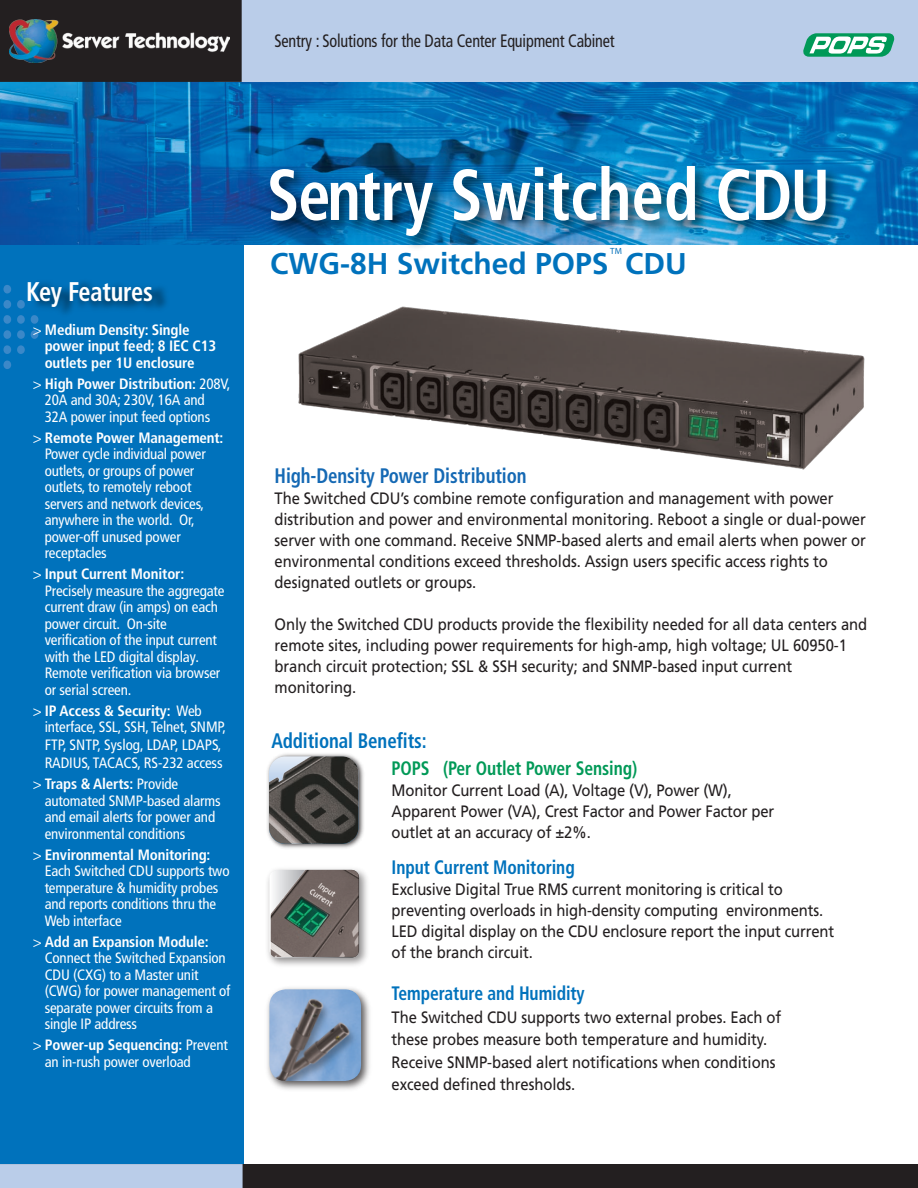
<style>
.page{position:relative;width:918px;height:1188px;background:#fff}
.page>*{position:absolute;margin:0;border:0;box-sizing:border-box;transform-origin:0 0}
.t1{font:700 condensed 72px "Frutiger LT";color:#fff;scale:.9 1}
.t2{font:700 30px "Frutiger LT";color:#0072bc}
.t3{font:700 condensed 27px "Frutiger LT";letter-spacing:-.01em;color:#fff;scale:.9 1}
.t4{font:700 condensed 21px "Frutiger LT";letter-spacing:-.005em;color:#1569b4;scale:.9 1}
.t5{font:700 condensed 21px "Frutiger LT";letter-spacing:-.005em;color:#0072bc;scale:.9 1}
.t6{font:700 condensed 19.5px "Frutiger LT";letter-spacing:-.005em;color:#0072bc;scale:.9 1}
.t7{font:700 condensed 19.5px "Frutiger LT";letter-spacing:-.005em;color:#009957;scale:.9 1}
.t8{font:condensed 18px "Frutiger LT";letter-spacing:-.01em;color:#231f20;scale:.9 1}
.t9{font:16.5px/21px "Frutiger LT";letter-spacing:-.005em;color:#231f20;scale:.9 1}
.t10{font:condensed 15px/16.5px "Frutiger LT";letter-spacing:-.01em;color:#fff}
.t11{font:700 condensed 15px/16.5px "Frutiger LT";letter-spacing:-.01em;color:#fff}
.t12{font:9px "Myriad";color:#0872ba}
.s1{font-weight:400}
.s2{font-weight:700}
</style>
<div class="page">
<div style="left:0;top:199px;width:243px;height:967px;background:#0072bc"></div>
<img style="left:0;top:82px;width:918px;height:163px">
<div style="left:0;top:1164px;width:918px;height:24px;background:#231f20"></div>
<div style="left:0;top:1164px;width:243px;height:24px;background:#bacde9"></div>
<div style="left:215px;top:0;width:703px;height:82px;background:#bacde9"></div>
<div style="left:0;top:0;width:242px;height:82px;background:#231f20"></div>
<svg style="left:3px;top:285px;width:36px;height:84px"></svg>
<img style="left:27px;top:282px;width:140px;height:39px">
<img style="left:9px;top:19px;width:220px;height:43px">
<img style="left:259px;top:151px;width:589px;height:97px">
<svg style="left:803px;top:33px;width:92px;height:24px;background:#6bc1a0"></svg>
<img style="left:243px;top:661px;width:127px;height:474px">
<img style="left:269px;top:756px;width:89px;height:88px">
<img style="left:243px;top:273px;width:622px;height:225px">
<p class="t8" style="left:275px;top:31px;width:379px">Sentry : Solutions for the Data Center Equipment Cabinet</p>
<p class="t3" style="left:26px;top:276px;width:142px">Key Features</p>
<p class="t11" style="left:45px;top:322px;width:173px;text-indent:-12px"><span class="s1">&gt;</span> Medium Density: Single power input feed; 8 IEC C13 outlets per 1U enclosure</p>
<p class="t10" style="left:45px;top:376px;width:187px;text-indent:-12px">&gt; <span class="s2">High Power Distribution:</span> 208V,<br>20A and 30A; 230V, 16A and<br>32A power input feed options</p>
<p class="t10" style="left:45px;top:430px;width:180px;text-indent:-12px">&gt; <span class="s2">Remote Power Management:<br></span>Power cycle individual power outlets, or groups of power outlets, to remotely reboot servers and network devices, anywhere in the world. Or, power-off unused power receptacles</p>
<p class="t10" style="left:45px;top:566px;width:181px;text-indent:-12px">&gt; <span class="s2">Input Current Monitor:<br></span>Precisely measure the aggregate current draw (in amps) on each power circuit. On-site verification of the input current with the LED digital display.<br>Remote verification via browser or serial screen.</p>
<p class="t10" style="left:45px;top:703px;width:183px;text-indent:-12px">&gt; <span class="s2">IP Access &amp; Security:</span> Web interface, SSL, SSH, Telnet, SNMP,</p>
<p class="t10" style="left:45px;top:736px;width:179px;line-height:18px">FTP, SNTP, Syslog, LDAP, LDAPS,<br>RADIUS, TACACS, RS-232 access</p>
<p class="t10" style="left:45px;top:776px;width:178px;text-indent:-12px">&gt; <span class="s2">Traps &amp; Alerts:</span> Provide automated SNMP-based alarms and email alerts for power and environmental conditions</p>
<p class="t10" style="left:45px;top:847px;width:187px;text-indent:-12px">&gt; <span class="s2">Environmental Monitoring:<br></span>Each Switched CDU supports two temperature &amp; humidity probes and reports conditions thru the<br>Web interface</p>
<p class="t10" style="left:45px;top:934px;width:187px;text-indent:-12px">&gt; <span class="s2">Add an Expansion Module:<br></span>Connect the Switched Expansion<br>CDU (CXG) to a Master unit (CWG) for power management of separate power circuits from a single IP address</p>
<p class="t10" style="left:45px;top:1037px;width:185px;text-indent:-12px">&gt; <span class="s2">Power-up Sequencing:</span> Prevent an in-rush power overload</p>
<p class="t1" style="left:267px;top:152px;width:627px">Sentry Switched CDU</p>
<p class="t12" style="left:610px;top:246px;width:13px">TM</p>
<p class="t2" style="left:270px;top:246px;width:418px">CWG-8H Switched POPS CDU</p>
<p class="t4" style="left:275px;top:463px;width:282px">High-Density Power Distribution</p>
<p class="t9" style="left:275px;top:488px;width:659px">The Switched CDU’s combine remote configuration and management with power distribution and power and environmental monitoring. Reboot a single or dual-power server with one command. Receive SNMP-based alerts and email alerts when power or environmental conditions exceed thresholds. Assign users specific access rights to designated outlets or groups.</p>
<p class="t9" style="left:275px;top:614px;width:660px">Only the Switched CDU products provide the flexibility needed for all data centers and remote sites, including power requirements for high-amp, high voltage; UL 60950-1 branch circuit protection; SSL &amp; SSH security; and SNMP-based input current monitoring.</p>
<p class="t5" style="left:271px;top:728px;width:174px">Additional Benefits:</p>
<p class="t7" style="left:392px;top:757px;width:274px">POPS (Per Outlet Power Sensing)</p>
<p class="t9" style="left:392px;top:780px;width:427px">Monitor Current Load (A), Voltage (V), Power (W),<br>Apparent Power (VA), Crest Factor and Power Factor per outlet at an accuracy of ±2%.</p>
<p class="t6" style="left:392px;top:856px;width:205px">Input Current Monitoring</p>
<p class="t9" style="left:392px;top:879px;width:493px">Exclusive Digital True RMS current monitoring is critical to preventing overloads in high-density computing environments.<br>LED digital display on the CDU enclosure report the input current of the branch circuit.</p>
<p class="t6" style="left:392px;top:982px;width:216px">Temperature and Humidity</p>
<p class="t9" style="left:392px;top:1006px;width:434px;line-height:22.5px">The Switched CDU supports two external probes. Each of these probes measure both temperature and humidity.<br>Receive SNMP-based alert notifications when conditions exceed defined thresholds.</p>
</div>
